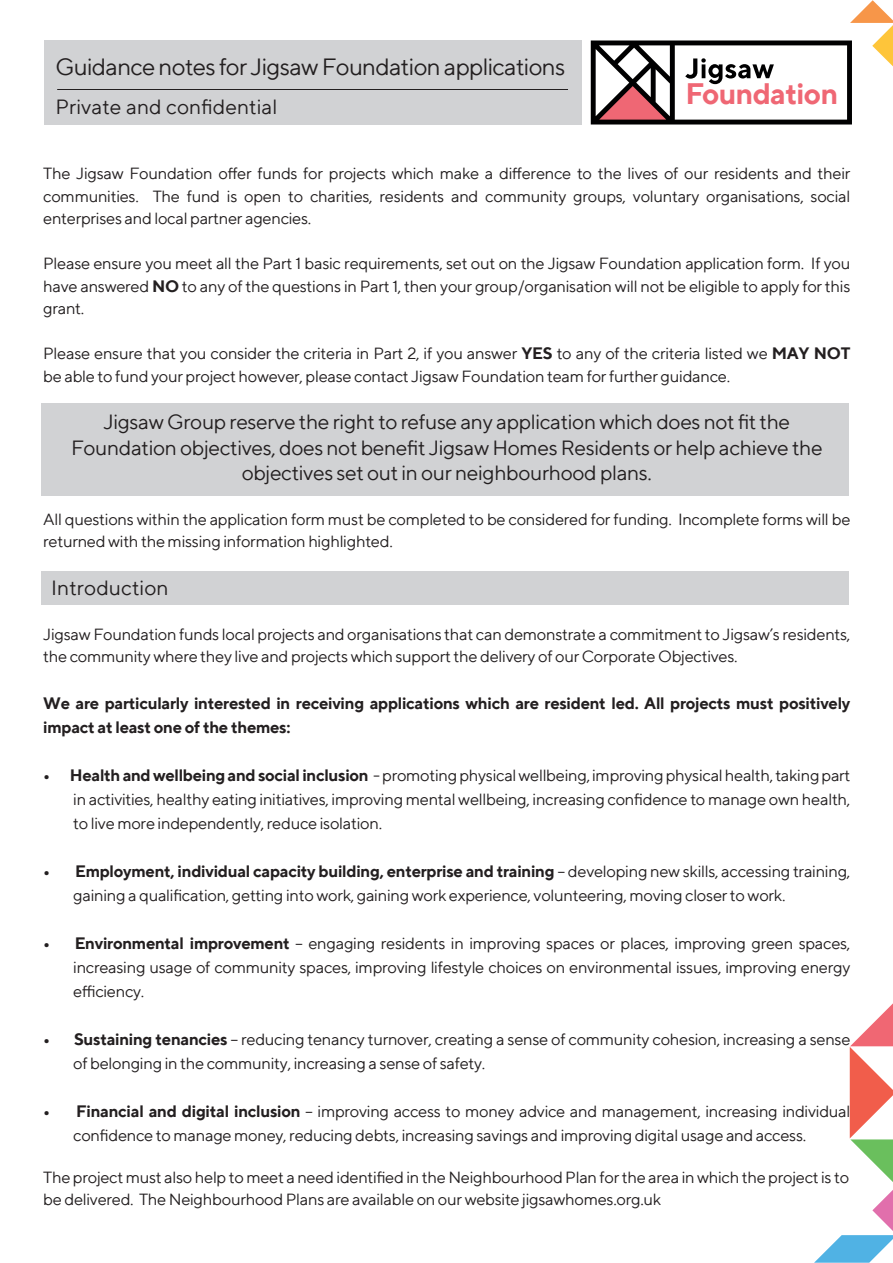
<style>
.page{position:relative;width:893px;height:1263px;background:#fff}
.page>*{position:absolute;margin:0;border:0;box-sizing:border-box;transform-origin:0 0}
.t1{font:700 29.55px "TT Norms";letter-spacing:-.025em;color:#ef6774}
.t2{font:24px "TT Norms";letter-spacing:-.03em;color:#231f20}
.t3{font:21px/25.2px "TT Norms";letter-spacing:-.02em;color:#231f20;text-align:center}
.t4{font:21px "TT Norms";color:#231f20}
.t5{font:16.5px/22.5px "TT Norms";letter-spacing:-.02em;color:#231f20}
.t6{font:700 16.5px/24px "TT Norms";letter-spacing:-.02em;color:#231f20}
.s1{font-weight:700}
</style>
<div class="page">
<div style="left:41px;top:571px;width:808px;height:33px;background:#d1d2d4"></div>
<div style="left:41px;top:403px;width:808px;height:92px;background:#d1d2d4"></div>
<svg style="left:814px;top:1190px;width:79px;height:73px"></svg>
<svg style="left:850px;top:1003px;width:43px;height:179px"></svg>
<div style="left:44px;top:40px;width:538px;height:84px;background:#d1d2d4"></div>
<hr style="left:57px;top:89px;width:511px;height:1px;background:#231f20">
<svg style="left:591px;top:0;width:302px;height:124px"></svg>
<h2 class="t2" style="left:55px;top:52px;width:511px">Guidance notes for Jigsaw Foundation applications</h2>
<p class="t4" style="left:55px;top:93px;width:224px">Private and confidential</p>
<h1 class="t1" style="left:685px;top:75px;width:154px">Foundation</h1>
<p class="t5" style="left:43px;top:162px;width:809px;text-align:justify">The Jigsaw Foundation offer funds for projects which make a difference to the lives of our residents and their communities. The fund is open to charities, residents and community groups, voluntary organisations, social enterprises and local partner agencies.</p>
<p class="t5" style="left:43px;top:252px;width:809px;text-align:justify">Please ensure you meet all the Part 1 basic requirements, set out on the Jigsaw Foundation application form. If you have answered <span class="s1">NO</span> to any of the questions in Part 1, then your group/organisation will not be eligible to apply for this grant.</p>
<p class="t5" style="left:43px;top:342px;width:809px">Please ensure that you consider the criteria in Part 2, if you answer <span class="s1">YES</span> to any of the criteria listed we <span class="s1">MAY NOT </span>be able to fund your project however, please contact Jigsaw Foundation team for further guidance.</p>
<p class="t3" style="left:71px;top:409px;width:753px">Jigsaw Group reserve the right to refuse any application which does not fit the<br>Foundation objectives, does not benefit Jigsaw Homes Residents or help achieve the objectives set out in our neighbourhood plans.</p>
<p class="t5" style="left:43px;top:507px;width:809px">All questions within the application form must be completed to be considered for funding. Incomplete forms will be returned with the missing information highlighted.</p>
<p class="t4" style="left:51px;top:575px;width:119px">Introduction</p>
<p class="t5" style="left:43px;top:623px;width:809px">Jigsaw Foundation funds local projects and organisations that can demonstrate a commitment to Jigsaw’s residents, the community where they live and projects which support the delivery of our Corporate Objectives.</p>
<p class="t6" style="left:43px;top:691px;width:809px">We are particularly interested in receiving applications which are resident led. All projects must positively impact at least one of the themes:</p>
<p class="t5" style="left:73px;top:763px;width:779px;line-height:24px;text-align:justify;text-indent:-30px"><span class="s1">• Health and wellbeing and social inclusion</span> - promoting physical wellbeing, improving physical health, taking part in activities, healthy eating initiatives, improving mental wellbeing, increasing confidence to manage own health, to live more independently, reduce isolation.</p>
<p class="t5" style="left:73px;top:859px;width:779px;line-height:24px;text-indent:-30px"><span class="s1">• Employment, individual capacity building, enterprise and training</span> – developing new skills, accessing training, gaining a qualification, getting into work, gaining work experience, volunteering, moving closer to work.</p>
<p class="t5" style="left:73px;top:931px;width:779px;line-height:24px;text-align:justify;text-indent:-30px"><span class="s1">• Environmental improvement</span> – engaging residents in improving spaces or places, improving green spaces, increasing usage of community spaces, improving lifestyle choices on environmental issues, improving energy efficiency.</p>
<p class="t5" style="left:73px;top:1027px;width:779px;line-height:24px;text-indent:-30px"><span class="s1">• Sustaining tenancies</span> – reducing tenancy turnover, creating a sense of community cohesion, increasing a sense of belonging in the community, increasing a sense of safety.</p>
<p class="t5" style="left:73px;top:1099px;width:779px;line-height:24px;text-indent:-30px"><span class="s1">• Financial and digital inclusion</span> – improving access to money advice and management, increasing individual confidence to manage money, reducing debts, increasing savings and improving digital usage and access.</p>
<p class="t5" style="left:43px;top:1165px;width:808px">The project must also help to meet a need identified in the Neighbourhood Plan for the area in which the project is to be delivered. The Neighbourhood Plans are available on our website jigsawhomes.org.uk</p>
</div>
